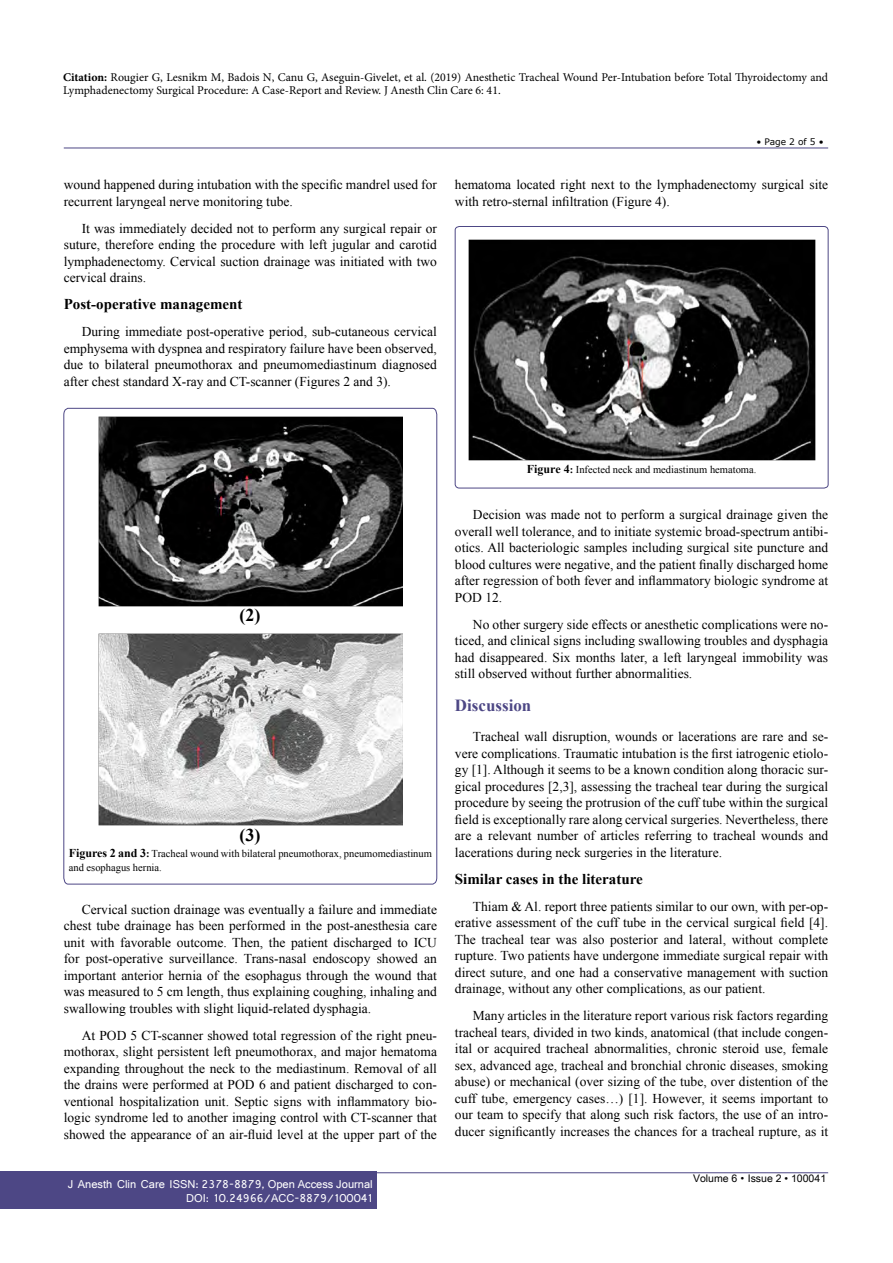
<style>
.page{position:relative;width:893px;height:1263px;background:#fff}
.page>*{position:absolute;margin:0;border:0;box-sizing:border-box;transform-origin:0 0}
.t1{font:700 18px "Times New Roman";color:#000}
.t2{font:700 16.95px "Times New Roman";color:#4d4785}
.t3{font:700 15px "Times New Roman";color:#000}
.t4{font:13.5px/16.5px "Times New Roman";color:#000;text-align:justify}
.t5{font:12px/14.2px "Shruti";color:#fff;text-align:right}
.t6{font:11.85px/13.5px "Minion Pro";color:#000}
.t7{font:10.5px/13.5px "Times New Roman";color:#000}
.t8{font:10.5px "Arial Unicode MS";color:#000}
.t9{font:9px "MS Reference Sans Serif";color:#000}
.s1{font-weight:700}
.s2{font-weight:700;font-size:12px}
.s3{font-family:"Batang"}
</style>
<div class="page">
<hr style="left:64px;top:148px;width:764px;height:1px;background:#4d4785">
<hr style="left:64px;top:1172px;width:764px;height:1px;background:#4d4785">
<div style="left:0;top:1171px;width:376px;height:38px;background:#4d4785"></div>
<svg style="left:63px;top:408px;width:374px;height:476px"></svg>
<img style="left:99px;top:416px;width:304px;height:190px">
<img style="left:99px;top:633px;width:304px;height:192px">
<div style="left:455px;top:226px;width:373px;height:262px;border:1px solid #4d4785;border-radius:4px"></div>
<img style="left:469px;top:239px;width:346px;height:221px">
<p class="t6" style="left:63px;top:70px;width:767px"><span class="s1">Citation:</span> Rougier G, Lesnikm M, Badois N, Canu G, Aseguin-Givelet, et al. (2019) Anesthetic Tracheal Wound Per-Intubation before Total Thyroidectomy and<br>Lymphadenectomy Surgical Procedure: A Case-Report and Review. J Anesth Clin Care 6: 41.</p>
<p class="t4" style="left:64px;top:176px;width:375px">wound happened during intubation with the specific mandrel used for recurrent laryngeal nerve monitoring tube.</p>
<p class="t4" style="left:64px;top:220px;width:375px;text-indent:18px">It was immediately decided not to perform any surgical repair or suture, therefore ending the procedure with left jugular and carotid lymphadenectomy. Cervical suction drainage was initiated with two cervical drains.</p>
<p class="t3" style="left:64px;top:294px;width:180px">Post-operative management</p>
<p class="t4" style="left:64px;top:323px;width:375px;text-indent:18px">During immediate post-operative period, sub-cutaneous cervical emphysema with dyspnea and respiratory failure have been observed, due to bilateral pneumothorax and pneumomediastinum diagnosed after chest standard X-ray and CT-scanner (Figures 2 and 3).</p>
<p class="t9" style="left:756px;top:136px;width:69px">• Page 2 of 5 •</p>
<p class="t4" style="left:455px;top:176px;width:375px">hematoma located right next to the lymphadenectomy surgical site with retro-sternal infiltration (Figure 4).</p>
<h1 class="t1" style="left:240px;top:603px;width:22px">(2)</h1>
<h1 class="t1" style="left:240px;top:822px;width:22px">(3)</h1>
<p class="t7" style="left:69px;top:847px;width:365px"><span class="s2">Figures 2 and 3</span><span class="s1">:</span> Tracheal wound with bilateral pneumothorax, pneumomediastinum and esophagus hernia.</p>
<p class="t4" style="left:64px;top:901px;width:375px;text-indent:18px">Cervical suction drainage was eventually a failure and immediate chest tube drainage has been performed in the post-anesthesia care unit with favorable outcome. Then, the patient discharged to ICU for post-operative surveillance. Trans-nasal endoscopy showed an important anterior hernia of the esophagus through the wound that was measured to 5 cm length, thus explaining coughing, inhaling and swallowing troubles with slight liquid-related dysphagia.</p>
<p class="t4" style="left:64px;top:1027px;width:375px;text-indent:18px">At POD 5 CT-scanner showed total regression of the right pneu&shy;mothorax, slight persistent left pneumothorax, and major hematoma expanding throughout the neck to the mediastinum. Removal of all the drains were performed at POD 6 and patient discharged to con&shy;ventional hospitalization unit. Septic signs with inflammatory bio&shy;logic syndrome led to another imaging control with CT-scanner that showed the appearance of an air-fluid level at the upper part of the</p>
<p class="t5" style="left:68px;top:1176px;width:307px">J Anesth Clin Care ISSN: 2378-8879, Open Access Journal<br>DOI: 10.24966/ACC-8879/100041</p>
<p class="t7" style="left:527px;top:463px;width:231px"><span class="s2">Figure 4</span><span class="s1">:</span> Infected neck and mediastinum hematoma.</p>
<p class="t4" style="left:455px;top:506px;width:375px;text-indent:18px">Decision was made not to perform a surgical drainage given the overall well tolerance, and to initiate systemic broad-spectrum antibi&shy;otics. All bacteriologic samples including surgical site puncture and blood cultures were negative, and the patient finally discharged home after regression of both fever and inflammatory biologic syndrome at POD 12.</p>
<p class="t4" style="left:455px;top:616px;width:375px;text-indent:18px">No other surgery side effects or anesthetic complications were no&shy;ticed, and clinical signs including swallowing troubles and dysphagia had disappeared. Six months later, a left laryngeal immobility was still observed without further abnormalities.</p>
<p class="t2" style="left:455px;top:694px;width:78px">Discussion</p>
<p class="t4" style="left:455px;top:728px;width:375px;text-indent:18px">Tracheal wall disruption, wounds or lacerations are rare and se&shy;vere complications. Traumatic intubation is the first iatrogenic etiolo&shy;gy [1]. Although it seems to be a known condition along thoracic sur&shy;gical procedures [2,3], assessing the tracheal tear during the surgical procedure by seeing the protrusion of the cuff tube within the surgical field is exceptionally rare along cervical surgeries. Nevertheless, there are a relevant number of articles referring to tracheal wounds and lacerations during neck surgeries in the literature.</p>
<p class="t3" style="left:455px;top:868px;width:189px">Similar cases in the literature</p>
<p class="t4" style="left:455px;top:898px;width:375px;text-indent:18px">Thiam &amp; Al. report three patients similar to our own, with per-op&shy;erative assessment of the cuff tube in the cervical surgical field [4].<br>The tracheal tear was also posterior and lateral, without complete rupture. Two patients have undergone immediate surgical repair with direct suture, and one had a conservative management with suction drainage, without any other complications, as our patient.</p>
<p class="t4" style="left:455px;top:1007px;width:375px;text-indent:18px">Many articles in the literature report various risk factors regarding tracheal tears, divided in two kinds, anatomical (that include congen&shy;ital or acquired tracheal abnormalities, chronic steroid use, female sex, advanced age, tracheal and bronchial chronic diseases, smoking abuse) or mechanical (over sizing of the tube, over distention of the cuff tube, emergency cases…) [1]. However, it seems important to our team to specify that along such risk factors, the use of an intro&shy;ducer significantly increases the chances for a tracheal rupture, as it</p>
<p class="t8" style="left:693px;top:1170px;width:135px">Volume 6 <span class="s3">•</span> Issue 2 • 100041</p>
</div>
